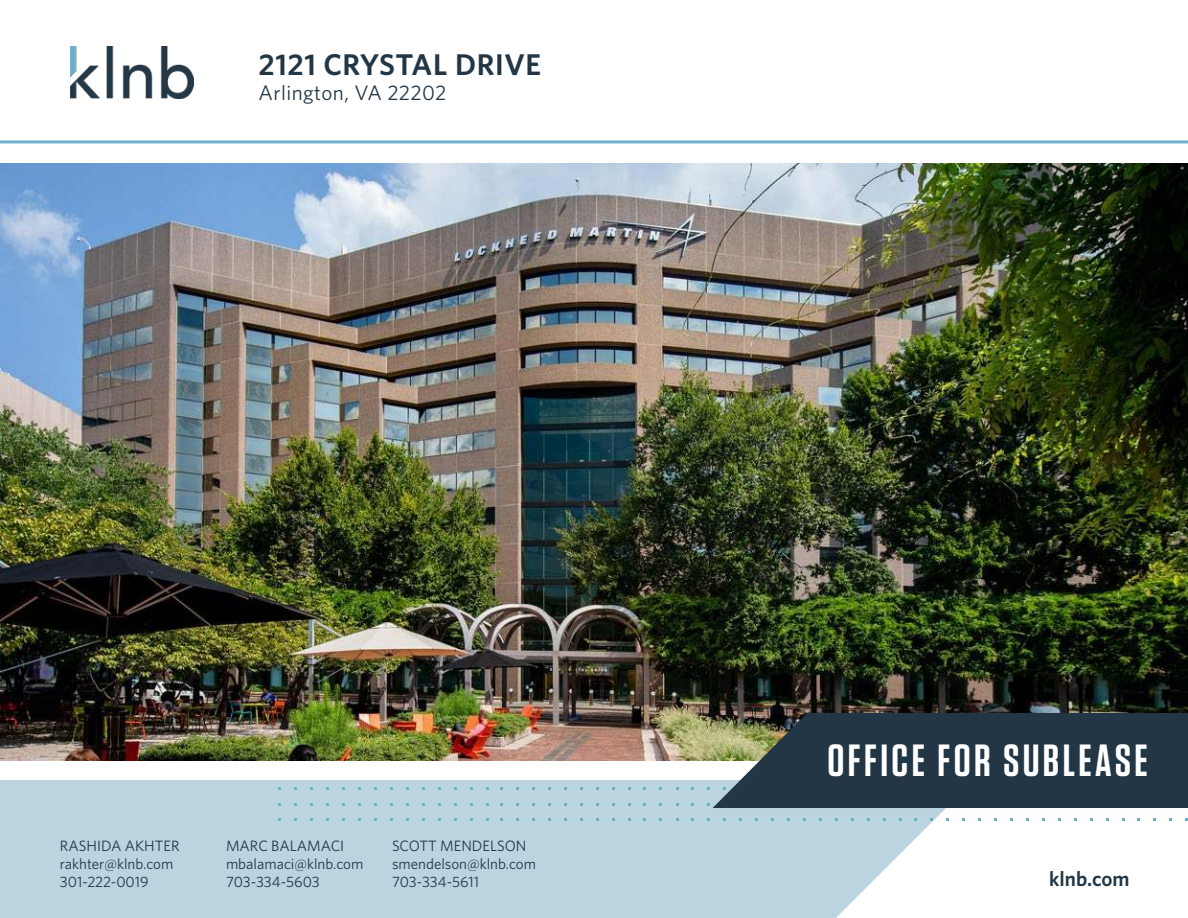
<style>
.page{position:relative;width:1188px;height:918px;background:#fff}
.page>*{position:absolute;margin:0;border:0;box-sizing:border-box;transform-origin:0 0}
.t1{font:600 45px "Tungsten";letter-spacing:.075em;color:#fff}
.t2{font:600 30px "Whitney";letter-spacing:.02em;color:#223646}
.t3{font:21px "Whitney";letter-spacing:.02em;color:#223646}
.t4{font:600 21px "Whitney";color:#223646}
.t5{font:15px/18px "Whitney";color:#223646}
</style>
<div class="page">
<svg style="left:0;top:780px;width:965px;height:138px;background:#bed6e1"></svg>
<img style="left:70px;top:46px;width:124px;height:53px">
<img style="left:0;top:163px;width:1188px;height:597px">
<svg style="left:713px;top:713px;width:475px;height:95px;background:#2d404b"></svg>
<hr style="left:0;top:140px;width:1188px;height:3px;background:#6cb0c8">
<h2 class="t2" style="left:259px;top:51px;width:284px">2121 CRYSTAL DRIVE</h2>
<h3 class="t3" style="left:259px;top:83px;width:189px">Arlington, VA 22202</h3>
<p class="t5" style="left:60px;top:837px;width:121px">RASHIDA AKHTER rakhter@klnb.com<br>301-222-0019</p>
<p class="t5" style="left:226px;top:837px;width:139px">MARC BALAMACI mbalamaci@klnb.com<br>703-334-5603</p>
<p class="t5" style="left:392px;top:837px;width:146px">SCOTT MENDELSON smendelson@klnb.com<br>703-334-5611</p>
<h1 class="t1" style="left:828px;top:740px;width:322px">OFFICE FOR SUBLEASE</h1>
<h3 class="t4" style="left:1049px;top:869px;width:82px">klnb.com</h3>
</div>
